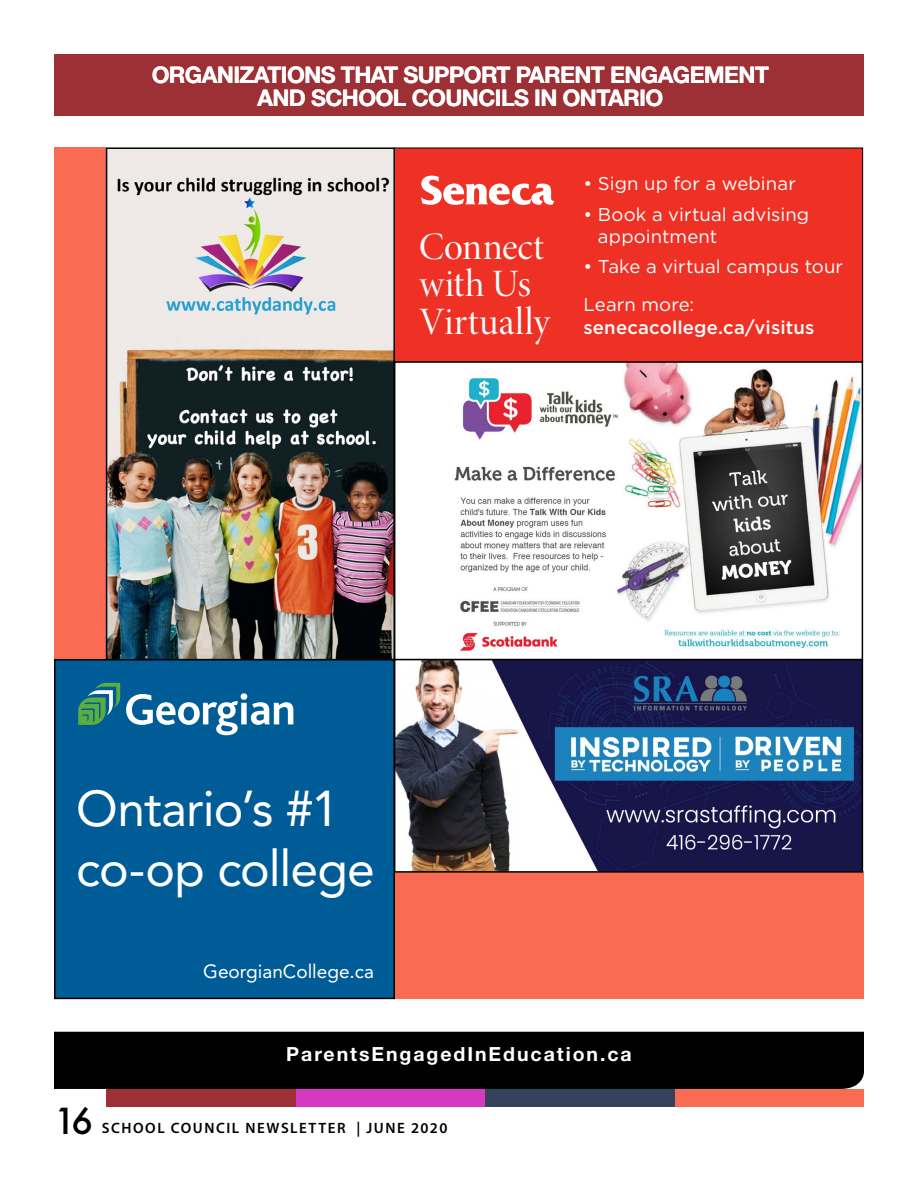
<style>
.page{position:relative;width:918px;height:1188px;background:#fff}
.page>*{position:absolute;margin:0;border:0;box-sizing:border-box;transform-origin:0 0}
.t1{font:49.95px/59.8px "Avenir LT Std";letter-spacing:-.02em;color:#fff}
.t2{font:38.85px/37px "Minion Pro Disp";letter-spacing:.005em;color:#fff}
.t3{font:500 34.95px "Futura";color:#000}
.t4{font:700 22.95px/22.5px "Helvetica Neue";letter-spacing:-.025em;color:#fff;text-align:center}
.t5{font:700 19.5px "Helvetica Neue";letter-spacing:.1em;color:#fff}
.t6{font:19.05px "Avenir LT Std";color:#fff}
.t7{font:18.45px/22.2px "Gotham";letter-spacing:.005em;color:#fff}
.t8{font:500 18.45px "Gotham";letter-spacing:.01em;color:#fff}
.t9{font:600 15px "Myriad Pro";letter-spacing:.105em;color:#000}
</style>
<div class="page">
<div style="left:674px;top:1090px;width:190px;height:17px;background:#fa6b54"></div>
<div style="left:295px;top:1090px;width:190px;height:17px;background:#d639c1"></div>
<div style="left:106px;top:1090px;width:189px;height:17px;background:#9d3035"></div>
<div style="left:485px;top:1090px;width:189px;height:17px;background:#34425c"></div>
<div style="left:54px;top:147px;width:52px;height:513px;background:#fa6b54"></div>
<div style="left:395px;top:871px;width:468px;height:128px;background:#fa6b54"></div>
<div style="left:54px;top:54px;width:809px;height:61px;background:#9d3035"></div>
<div style="left:54px;top:1032px;width:810px;height:57px;background:#000"></div>
<img style="left:109px;top:150px;width:283px;height:507px">
<div style="left:106px;top:147px;width:289px;height:513px;border:2px solid #000"></div>
<img style="left:397px;top:364px;width:463px;height:506px">
<div style="left:394px;top:361px;width:469px;height:299px;border:2px solid #000"></div>
<div style="left:394px;top:148px;width:469px;height:214px;background:#ee3124"></div>
<svg style="left:421px;top:176px;width:133px;height:29px"></svg>
<div style="left:394px;top:147px;width:469px;height:215px;border:1px solid #000"></div>
<div style="left:57px;top:662px;width:335px;height:334px;background:#005c97"></div>
<svg style="left:126px;top:693px;width:167px;height:42px"></svg>
<svg style="left:78px;top:683px;width:42px;height:42px;background:#398a7c"></svg>
<div style="left:54px;top:659px;width:341px;height:340px;border:2px solid #000"></div>
<div style="left:394px;top:659px;width:469px;height:214px;border:2px solid #000"></div>
<p class="t4" style="left:152px;top:63px;width:619px">ORGANIZATIONS THAT SUPPORT PARENT ENGAGEMENT<br>AND SCHOOL COUNCILS IN ONTARIO</p>
<h2 class="t2" style="left:419px;top:230px;width:133px">Connect with Us<br>Virtually</h2>
<p class="t7" style="left:584px;top:172px;width:214px">• Sign up for a webinar</p>
<p class="t7" style="left:598px;top:203px;width:213px;text-indent:-14px">• Book a virtual advising appointment</p>
<p class="t7" style="left:584px;top:247px;width:261px;line-height:38.4px">• Take a virtual campus tour<br>Learn more:</p>
<p class="t8" style="left:584px;top:315px;width:232px">senecacollege.ca/visitus</p>
<h1 class="t1" style="left:76px;top:779px;width:300px">Ontario’s #1 co-op college</h1>
<p class="t6" style="left:203px;top:960px;width:172px">GeorgianCollege.ca</p>
<p class="t5" style="left:286px;top:1042px;width:347px">ParentsEngagedInEducation.ca</p>
<h3 class="t3" style="left:54px;top:1097px;width:41px">16</h3>
<p class="t9" style="left:102px;top:1118px;width:347px">SCHOOL COUNCIL NEWSLETTER | JUNE 2020</p>
</div>
